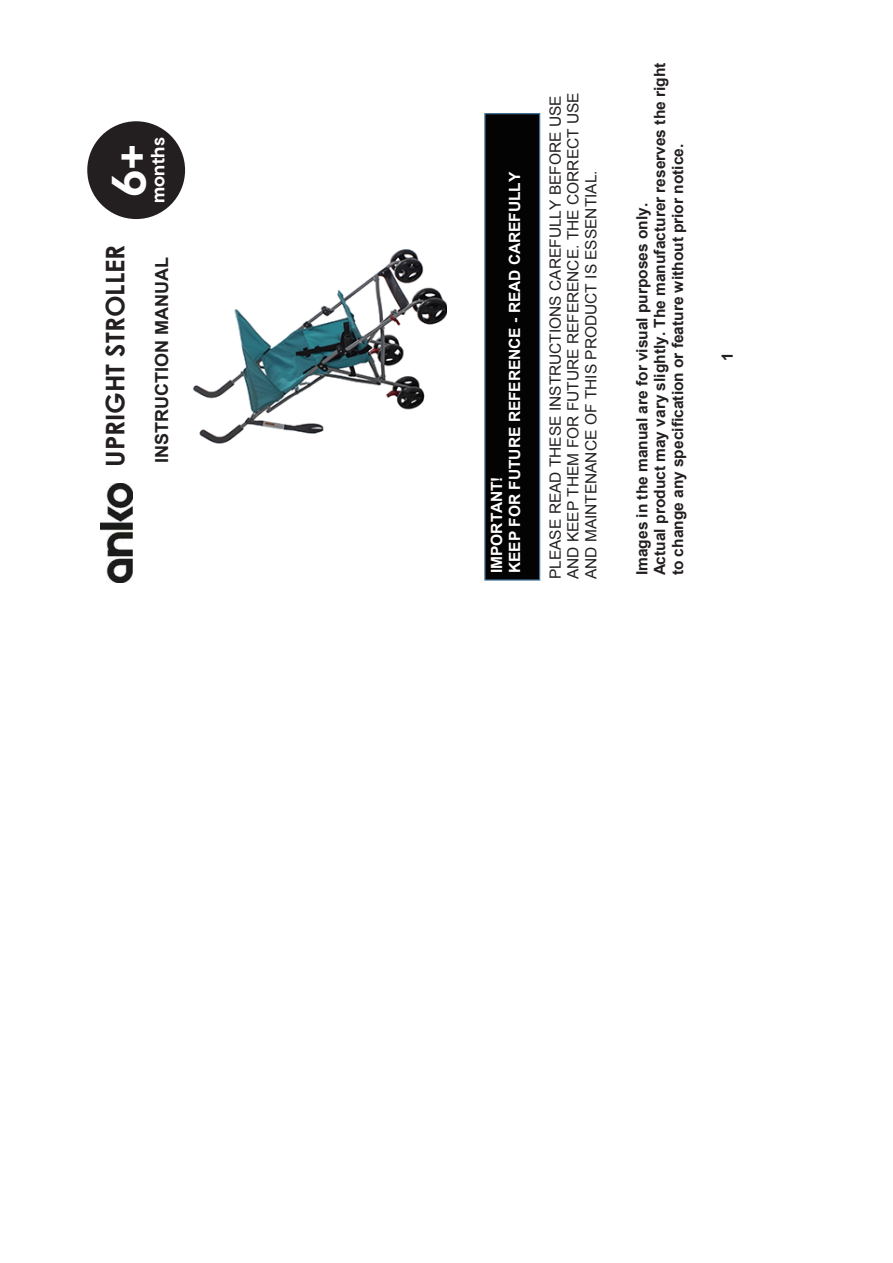
<style>
.page{position:relative;width:893px;height:1263px;background:#fff}
.page>*{position:absolute;margin:0;border:0;box-sizing:border-box;transform-origin:0 0}
.t1{font:700 45.9px "Anko Moderat";color:#fff}
.t2{font:700 25.8px "Century Gothic";color:#231f20}
.t3{font:700 18px "Arial";color:#231f20}
.t4{font:700 18px "Anko Moderat";letter-spacing:.005em;color:#fff}
.t5{font:700 15.45px/17.9px "Arial";letter-spacing:.005em;color:#231f20}
.t6{font:15.45px/17.9px "Arial";color:#231f20}
.t7{font:700 15.45px/18px "Arial";color:#fff}
</style>
<div class="page">
<img style="left:192px;top:249px;width:255px;height:195px">
<img style="left:101px;top:484px;width:31px;height:99px">
<div style="left:484px;top:113px;width:56px;height:468px;background:#030303"></div>
<div style="left:87px;top:121px;width:98px;height:98px;background:#231f20;border-radius:50%"></div>
<p class="t4" style="left:146px;top:203px;width:67px;rotate:-90deg">months</p>
<h1 class="t1" style="left:99px;top:197px;width:55px;rotate:-90deg">6+</h1>
<h2 class="t2" style="left:95px;top:467px;width:223px;rotate:-90deg">UPRIGHT STROLLER</h2>
<p class="t3" style="left:150px;top:463px;width:207px;rotate:-90deg">INSTRUCTION MANUAL</p>
<p class="t7" style="left:488px;top:573px;width:403px;rotate:-90deg">IMPORTANT!<br>KEEP FOR FUTURE REFERENCE - READ CAREFULLY</p>
<p class="t6" style="left:547px;top:579px;width:488px;rotate:-90deg">PLEASE READ THESE INSTRUCTIONS CAREFULLY BEFORE USE<br>AND KEEP THEM FOR FUTURE REFERENCE. THE CORRECT USE<br>AND MAINTENANCE OF THIS PRODUCT IS ESSENTIAL.</p>
<p class="t5" style="left:633px;top:575px;width:514px;rotate:-90deg">Images in the manual are for visual purposes only.<br>Actual product may vary slightly. The manufacturer reserves the right to change any specification or feature without prior notice.</p>
<p class="t5" style="left:719px;top:361px;width:10px;rotate:-90deg">1</p>
</div>
